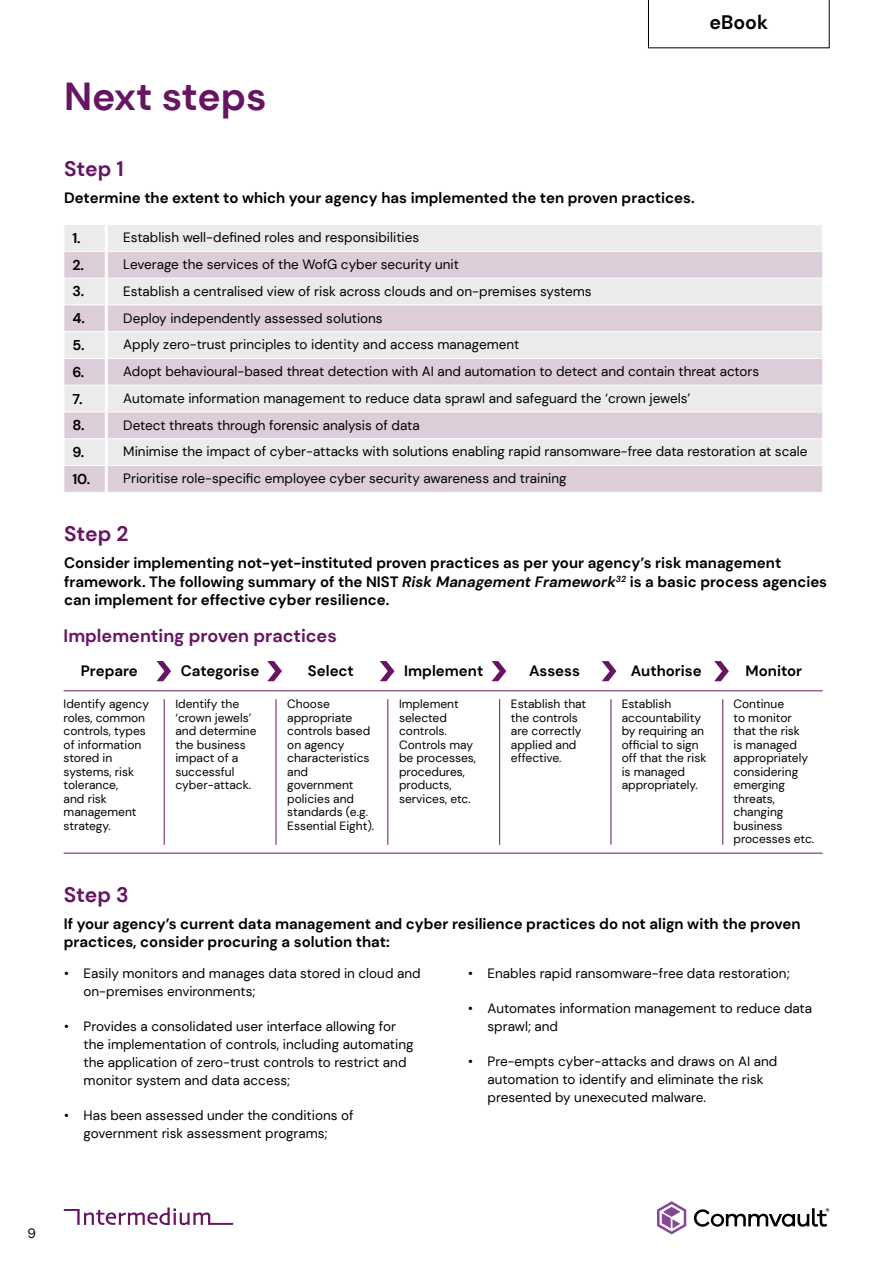
<style>
.page{position:relative;width:893px;height:1263px;background:#fff}
.page>*{position:absolute;margin:0;border:0;box-sizing:border-box;transform-origin:0 0}
.t1{font:700 39px "DM Sans";color:#671462}
.t2{font:700 21px "DM Sans";color:#671462}
.t3{font:700 19.5px "DM Sans";color:#000}
.t4{font:700 18px "DM Sans";color:#671462}
.t5{font:700 15px/19.5px "DM Sans";color:#000}
.t6{font:700 14.25px "DM Sans";color:#000}
.t7{font:13.5px/18px "DM Sans";color:#000}
.t8{font:12px/13.5px "DM Sans";color:#000}
.s1{font-weight:700;font-size:14.25px}
.s2{font-style:italic}
</style>
<div class="page">
<div style="left:65px;top:225px;width:757px;height:26px;background:#ebebeb"></div>
<svg style="left:65px;top:252px;width:757px;height:240px;background:#e2dae0"></svg>
<hr style="left:64px;top:278px;width:42px;height:1px;background:#fff">
<hr style="left:106px;top:278px;width:717px;height:1px;background:#fff">
<hr style="left:64px;top:305px;width:42px;height:1px;background:#fff">
<hr style="left:106px;top:305px;width:717px;height:1px;background:#fff">
<hr style="left:64px;top:331px;width:42px;height:1px;background:#fff">
<hr style="left:106px;top:331px;width:717px;height:1px;background:#fff">
<hr style="left:64px;top:358px;width:42px;height:1px;background:#fff">
<hr style="left:106px;top:358px;width:717px;height:1px;background:#fff">
<hr style="left:64px;top:385px;width:42px;height:1px;background:#fff">
<hr style="left:106px;top:385px;width:717px;height:1px;background:#fff">
<hr style="left:64px;top:412px;width:42px;height:1px;background:#fff">
<hr style="left:106px;top:412px;width:717px;height:1px;background:#fff">
<hr style="left:64px;top:438px;width:42px;height:1px;background:#fff">
<hr style="left:106px;top:438px;width:717px;height:1px;background:#fff">
<hr style="left:64px;top:465px;width:42px;height:1px;background:#fff">
<svg style="left:64px;top:225px;width:1px;height:267px"></svg>
<hr style="left:106px;top:465px;width:717px;height:1px;background:#fff">
<hr style="left:105px;top:225px;width:3px;height:26px;background:#fff">
<hr style="left:105px;top:252px;width:3px;height:26px;background:#fff">
<hr style="left:105px;top:278px;width:3px;height:27px;background:#fff">
<hr style="left:105px;top:305px;width:3px;height:26px;background:#fff">
<hr style="left:105px;top:332px;width:3px;height:26px;background:#fff">
<hr style="left:105px;top:359px;width:3px;height:26px;background:#fff">
<hr style="left:105px;top:385px;width:3px;height:27px;background:#fff">
<hr style="left:105px;top:412px;width:3px;height:26px;background:#fff">
<hr style="left:105px;top:439px;width:3px;height:26px;background:#fff">
<hr style="left:105px;top:466px;width:3px;height:26px;background:#fff">
<hr style="left:64px;top:690px;width:759px;height:1px;background:#671462">
<hr style="left:64px;top:853px;width:759px;height:1px;background:#671462">
<hr style="left:164px;top:699px;width:1px;height:146px;background:#671462">
<hr style="left:276px;top:699px;width:1px;height:146px;background:#671462">
<hr style="left:387px;top:699px;width:1px;height:146px;background:#671462">
<hr style="left:499px;top:699px;width:1px;height:146px;background:#671462">
<hr style="left:611px;top:699px;width:1px;height:146px;background:#671462">
<hr style="left:722px;top:699px;width:1px;height:146px;background:#671462">
<svg style="left:156px;top:661px;width:15px;height:20px"></svg>
<svg style="left:267px;top:661px;width:15px;height:20px"></svg>
<svg style="left:380px;top:661px;width:14px;height:20px"></svg>
<svg style="left:492px;top:661px;width:14px;height:20px"></svg>
<svg style="left:602px;top:661px;width:14px;height:20px"></svg>
<svg style="left:714px;top:661px;width:15px;height:20px"></svg>
<svg style="left:64px;top:1207px;width:169px;height:18px"></svg>
<svg style="left:657px;top:1201px;width:29px;height:33px"></svg>
<svg style="left:693px;top:1208px;width:136px;height:19px"></svg>
<svg style="left:648px;top:0;width:181px;height:48px"></svg>
<h3 class="t3" style="left:709px;top:10px;width:60px">eBook</h3>
<h1 class="t1" style="left:64px;top:72px;width:204px">Next steps</h1>
<h2 class="t2" style="left:64px;top:156px;width:61px">Step 1</h2>
<p class="t5" style="left:64px;top:188px;width:632px">Determine the extent to which your agency has implemented the ten proven practices.</p>
<p class="t6" style="left:72px;top:229px;width:10px">1.</p>
<p class="t7" style="left:123px;top:228px;width:297px">Establish well-defined roles and responsibilities</p>
<p class="t6" style="left:72px;top:256px;width:13px">2.</p>
<p class="t7" style="left:123px;top:255px;width:337px">Leverage the services of the WofG cyber security unit</p>
<p class="t6" style="left:72px;top:283px;width:13px">3.</p>
<p class="t7" style="left:123px;top:282px;width:470px">Establish a centralised view of risk across clouds and on-premises systems</p>
<p class="t6" style="left:72px;top:309px;width:14px">4.</p>
<p class="t7" style="left:123px;top:309px;width:261px">Deploy independently assessed solutions</p>
<p class="t6" style="left:72px;top:336px;width:14px">5.</p>
<p class="t7" style="left:123px;top:335px;width:398px">Apply zero-trust principles to identity and access management</p>
<p class="t6" style="left:72px;top:363px;width:13px">6.</p>
<p class="t7" style="left:123px;top:362px;width:637px">Adopt behavioural-based threat detection with AI and automation to detect and contain threat actors</p>
<p class="t6" style="left:72px;top:390px;width:12px">7.</p>
<p class="t7" style="left:123px;top:389px;width:569px">Automate information management to reduce data sprawl and safeguard the ‘crown jewels’</p>
<p class="t6" style="left:72px;top:416px;width:14px">8.</p>
<p class="t7" style="left:123px;top:416px;width:298px">Detect threats through forensic analysis of data</p>
<p class="t6" style="left:72px;top:443px;width:14px">9.</p>
<p class="t7" style="left:123px;top:443px;width:686px">Minimise the impact of cyber-attacks with solutions enabling rapid ransomware-free data restoration at scale</p>
<p class="t7" style="left:72px;top:469px;width:496px"><span class="s1">10.</span> Prioritise role-specific employee cyber security awareness and training</p>
<h2 class="t2" style="left:64px;top:520px;width:66px">Step 2</h2>
<p class="t5" style="left:64px;top:552px;width:765px">Consider implementing not-yet-instituted proven practices as per your agency’s risk management framework. The following summary of the NIST <span class="s2">Risk Management Framework</span><sup>32</sup> is a basic process agencies</p>
<p class="t5" style="left:64px;top:590px;width:327px">can implement for effective cyber resilience.</p>
<h3 class="t4" style="left:64px;top:624px;width:275px">Implementing proven practices</h3>
<p class="t5" style="left:181px;top:661px;width:80px">Categorise</p>
<p class="t5" style="left:308px;top:661px;width:47px">Select</p>
<p class="t5" style="left:404px;top:661px;width:81px">Implement</p>
<p class="t5" style="left:529px;top:661px;width:52px">Assess</p>
<p class="t5" style="left:631px;top:661px;width:72px">Authorise</p>
<p class="t5" style="left:746px;top:661px;width:58px">Monitor</p>
<p class="t5" style="left:81px;top:661px;width:59px">Prepare</p>
<p class="t8" style="left:64px;top:697px;width:87px">Identify agency roles, common controls, types of information stored in systems, risk tolerance,<br>and risk management strategy.</p>
<p class="t8" style="left:175px;top:697px;width:83px">Identify the ‘crown jewels’ and determine the business impact of a successful cyber-attack.</p>
<p class="t8" style="left:287px;top:697px;width:88px">Choose appropriate controls based on agency characteristics and government policies and standards (e.g.<br>Essential Eight).</p>
<p class="t8" style="left:399px;top:697px;width:78px">Implement selected controls.<br>Controls may be processes, procedures, products, services, etc.</p>
<p class="t8" style="left:511px;top:697px;width:77px">Establish that the controls are correctly applied and effective.</p>
<p class="t8" style="left:622px;top:697px;width:86px">Establish accountability by requiring an official to sign off that the risk is managed appropriately.</p>
<p class="t8" style="left:733px;top:697px;width:82px">Continue<br>to monitor that the risk<br>is managed appropriately considering emerging threats, changing business processes etc.</p>
<h2 class="t2" style="left:64px;top:882px;width:66px">Step 3</h2>
<p class="t5" style="left:64px;top:914px;width:738px;line-height:18px">If your agency’s current data management and cyber resilience practices do not align with the proven practices, consider procuring a solution that:</p>
<p class="t7" style="left:84px;top:964px;width:338px;text-indent:-19px">• Easily monitors and manages data stored in cloud and on-premises environments;</p>
<p class="t7" style="left:84px;top:1017px;width:331px;text-indent:-19px">• Provides a consolidated user interface allowing for the implementation of controls, including automating the application of zero-trust controls to restrict and monitor system and data access;</p>
<p class="t7" style="left:64px;top:1106px;width:291px;text-align:center">• Has been assessed under the conditions of government risk assessment programs;</p>
<p class="t7" style="left:468px;top:964px;width:323px">• Enables rapid ransomware-free data restoration;</p>
<p class="t7" style="left:488px;top:999px;width:326px;text-indent:-19px">• Automates information management to reduce data sprawl; and</p>
<p class="t7" style="left:488px;top:1052px;width:291px;text-indent:-19px">• Pre-empts cyber-attacks and draws on AI and automation to identify and eliminate the risk presented by unexecuted malware.</p>
<p class="t7" style="left:28px;top:1224px;width:10px">9</p>
</div>
